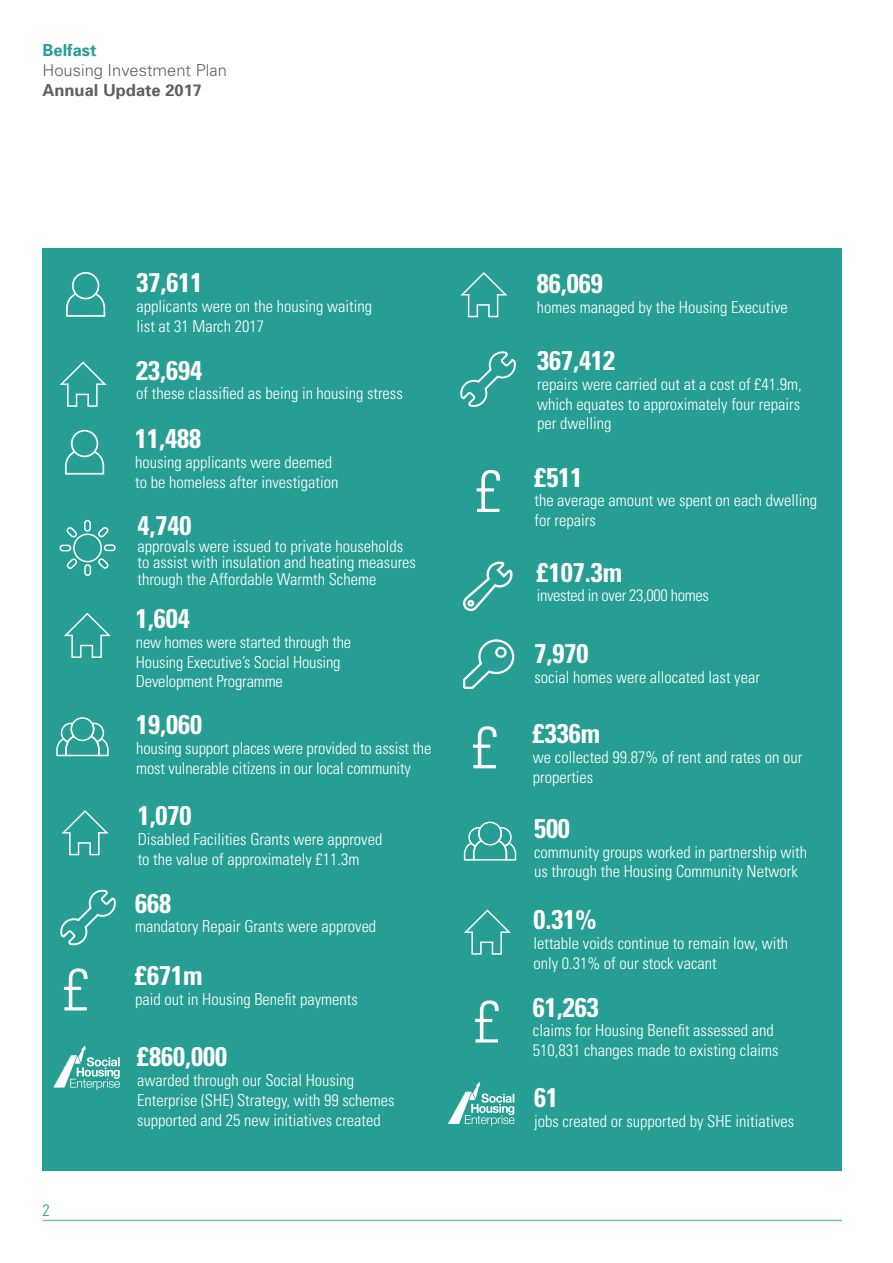
<style>
.page{position:relative;width:893px;height:1263px;background:#fff}
.page>*{position:absolute;margin:0;border:0;box-sizing:border-box;transform-origin:0 0}
.t1{font:300 condensed 59.4px "Univers";color:#fff}
.t2{font:700 condensed 27px "Univers";color:#fff}
.t3{font:300 condensed 16.5px/19.8px "Univers";color:#fff}
.t4{font:300 condensed 16.5px "Univers";letter-spacing:-.02em;color:#fff}
.t5{font:300 16.5px "Univers";color:#5b6064}
.t6{font:700 16.5px "Univers";color:#5b6064}
.t7{font:700 16.5px "Univers";color:#279e93}
.t8{font:300 condensed 16.5px "Univers";color:#279e93}
</style>
<div class="page">
<hr style="left:43px;top:1220px;width:799px;height:1px;background:#82bdb7">
<div style="left:43px;top:248px;width:799px;height:922px;background:#279e93"></div>
<svg style="left:60px;top:361px;width:47px;height:46px"></svg>
<svg style="left:56px;top:717px;width:53px;height:39px"></svg>
<svg style="left:66px;top:272px;width:39px;height:45px"></svg>
<svg style="left:62px;top:810px;width:47px;height:45px"></svg>
<svg style="left:460px;top:272px;width:47px;height:45px"></svg>
<svg style="left:464px;top:909px;width:47px;height:46px"></svg>
<svg style="left:60px;top:889px;width:56px;height:57px"></svg>
<svg style="left:460px;top:351px;width:56px;height:56px"></svg>
<svg style="left:59px;top:519px;width:57px;height:57px"></svg>
<svg style="left:463px;top:639px;width:52px;height:50px"></svg>
<svg style="left:65px;top:430px;width:39px;height:45px"></svg>
<svg style="left:64px;top:613px;width:47px;height:45px"></svg>
<svg style="left:464px;top:821px;width:52px;height:39px"></svg>
<svg style="left:53px;top:1045px;width:67px;height:45px"></svg>
<svg style="left:463px;top:561px;width:50px;height:51px"></svg>
<svg style="left:448px;top:1082px;width:66px;height:44px"></svg>
<p class="t7" style="left:43px;top:40px;width:56px">Belfast</p>
<p class="t5" style="left:43px;top:60px;width:186px">Housing Investment Plan</p>
<p class="t6" style="left:43px;top:79px;width:161px">Annual Update 2017</p>
<h1 class="t1" style="left:63px;top:954px;width:28px">£</h1>
<p class="t8" style="left:43px;top:1200px;width:9px">2</p>
<p class="t2" style="left:137px;top:266px;width:67px">37,611</p>
<p class="t3" style="left:137px;top:296px;width:237px">applicants were on the housing waiting list at 31 March 2017</p>
<p class="t2" style="left:136px;top:353px;width:67px">23,694</p>
<p class="t3" style="left:136px;top:383px;width:268px">of these classified as being in housing stress</p>
<p class="t2" style="left:135px;top:422px;width:67px">11,488</p>
<p class="t3" style="left:135px;top:452px;width:205px">housing applicants were deemed to be homeless after investigation</p>
<p class="t2" style="left:137px;top:509px;width:55px">4,740</p>
<p class="t3" style="left:137px;top:538px;width:280px;line-height:16.5px">approvals were issued to private households to assist with insulation and heating measures through the Affordable Warmth Scheme</p>
<p class="t2" style="left:136px;top:602px;width:55px">1,604</p>
<p class="t3" style="left:136px;top:632px;width:217px">new homes were started through the<br>Housing Executive’s Social Housing<br>Development Programme</p>
<p class="t2" style="left:136px;top:708px;width:67px">19,060</p>
<p class="t3" style="left:136px;top:738px;width:297px">housing support places were provided to assist the most vulnerable citizens in our local community</p>
<p class="t2" style="left:138px;top:799px;width:55px">1,070</p>
<p class="t3" style="left:138px;top:829px;width:246px">Disabled Facilities Grants were approved to the value of approximately £11.3m</p>
<p class="t2" style="left:135px;top:886px;width:37px">668</p>
<p class="t3" style="left:135px;top:916px;width:242px">mandatory Repair Grants were approved</p>
<p class="t2" style="left:135px;top:959px;width:69px">£671m</p>
<p class="t3" style="left:135px;top:989px;width:224px">paid out in Housing Benefit payments</p>
<p class="t2" style="left:137px;top:1040px;width:91px">£860,000</p>
<p class="t3" style="left:137px;top:1070px;width:259px">awarded through our Social Housing<br>Enterprise (SHE) Strategy, with 99 schemes supported and 25 new initiatives created</p>
<h1 class="t1" style="left:476px;top:455px;width:28px">£</h1>
<h1 class="t1" style="left:472px;top:712px;width:28px">£</h1>
<h1 class="t1" style="left:474px;top:986px;width:28px">£</h1>
<p class="t2" style="left:537px;top:267px;width:67px">86,069</p>
<p class="t3" style="left:537px;top:297px;width:253px">homes managed by the Housing Executive</p>
<p class="t2" style="left:537px;top:344px;width:79px">367,412</p>
<p class="t3" style="left:537px;top:374px;width:266px;text-align:justify">repairs were carried out at a cost of £41.9m, which equates to approximately four repairs per dwelling</p>
<p class="t2" style="left:534px;top:460px;width:49px">£511</p>
<p class="t3" style="left:534px;top:490px;width:284px">the average amount we spent on each dwelling for repairs</p>
<p class="t2" style="left:537px;top:555px;width:87px">£107.3m</p>
<p class="t4" style="left:537px;top:586px;width:174px">invested in over 23,000 homes</p>
<p class="t2" style="left:534px;top:637px;width:55px">7,970</p>
<p class="t3" style="left:534px;top:667px;width:227px">social homes were allocated last year</p>
<p class="t2" style="left:533px;top:717px;width:69px">£336m</p>
<p class="t3" style="left:533px;top:747px;width:271px">we collected 99.87% of rent and rates on our properties</p>
<p class="t2" style="left:534px;top:812px;width:37px">500</p>
<p class="t3" style="left:534px;top:842px;width:275px">community groups worked in partnership with us through the Housing Community Network</p>
<p class="t2" style="left:533px;top:903px;width:64px">0.31%</p>
<p class="t3" style="left:533px;top:933px;width:256px">lettable voids continue to remain low, with only 0.31% of our stock vacant</p>
<p class="t2" style="left:533px;top:990px;width:67px">61,263</p>
<p class="t3" style="left:533px;top:1020px;width:247px">claims for Housing Benefit assessed and<br>510,831 changes made to existing claims</p>
<p class="t2" style="left:534px;top:1081px;width:25px">61</p>
<p class="t3" style="left:534px;top:1111px;width:262px">jobs created or supported by SHE initiatives</p>
</div>
